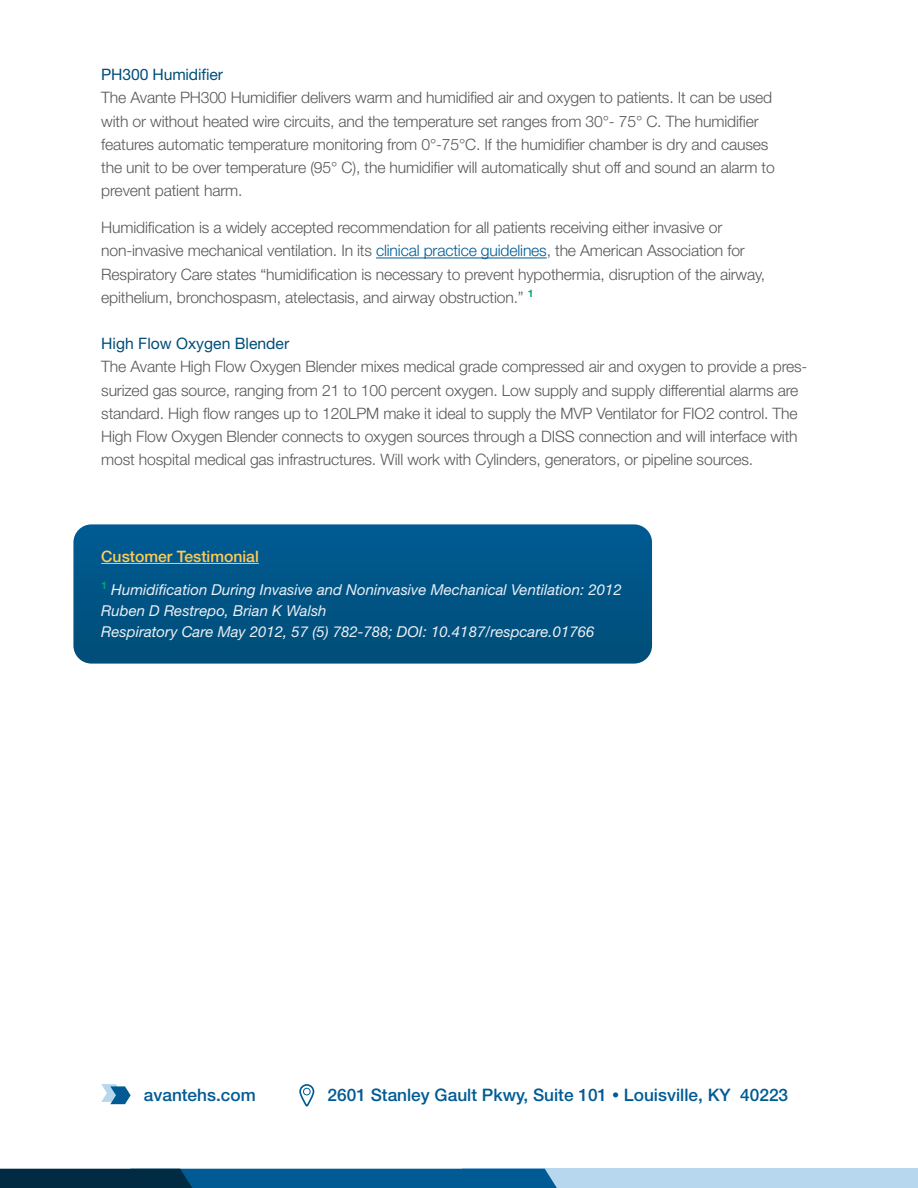
<style>
.page{position:relative;width:918px;height:1188px;background:#fff}
.page>*{position:absolute;margin:0;border:0;box-sizing:border-box;transform-origin:0 0}
.t1{font:500 17.25px "Helvetica Neue LT Std";color:#005b94}
.t2{font:300 15.75px/23.2px "Helvetica Neue LT Std";letter-spacing:-.01em;color:#58585a}
.t3{font:15.75px "Helvetica Neue LT Std";color:#004e79}
.t4{font:500 15.75px "Helvetica Neue LT Std";color:#ffcb53}
.t5{font:italic 15px/21px "Helvetica Neue LT Std";color:#eceff5}
.s1{color:#005b94}
.s2{font-size:14.25px}
</style>
<div class="page">
<div style="left:463px;top:1169px;width:455px;height:19px;background:#b7d7ef"></div>
<svg style="left:0;top:1169px;width:557px;height:19px;background:#024c79"></svg>
<svg style="left:73px;top:524px;width:579px;height:140px;background:#025586"></svg>
<hr style="left:101px;top:563px;width:158px;height:1px;background:#ffcb53">
<svg style="left:101px;top:1084px;width:30px;height:20px"></svg>
<hr style="left:376px;top:258px;width:171px;height:1px;background:#005b94">
<svg style="left:299px;top:1084px;width:16px;height:23px"></svg>
<p class="t3" style="left:101px;top:65px;width:123px">PH300 Humidifier</p>
<p class="t2" style="left:101px;top:86px;width:675px">The Avante PH300 Humidifier delivers warm and humidified air and oxygen to patients. It can be used with or without heated wire circuits, and the temperature set ranges from 30°- 75° C. The humidifier features automatic temperature monitoring from 0°-75°C. If the humidifier chamber is dry and causes the unit to be over temperature (95° C), the humidifier will automatically shut off and sound an alarm to prevent patient harm.</p>
<p class="t2" style="left:101px;top:216px;width:665px">Humidification is a widely accepted recommendation for all patients receiving either invasive or non-invasive mechanical ventilation. In its <span class="s1">clinical practice guidelines</span>, the American Association for Respiratory Care states “humidification is necessary to prevent hypothermia, disruption of the airway, epithelium, bronchospasm, atelectasis, and airway obstruction.” <sup>1</sup></p>
<p class="t3" style="left:101px;top:334px;width:190px">High Flow Oxygen Blender</p>
<p class="t2" style="left:101px;top:355px;width:708px">The Avante High Flow Oxygen Blender mixes medical grade compressed air and oxygen to provide a pres&shy;surized gas source, ranging from 21 to 100 percent oxygen. Low supply and supply differential alarms are standard. High flow ranges up to 120LPM make it ideal to supply the MVP Ventilator for FIO2 control. The High Flow Oxygen Blender connects to oxygen sources through a DISS connection and will interface with most hospital medical gas infrastructures. Will work with Cylinders, generators, or pipeline sources.</p>
<p class="t4" style="left:101px;top:547px;width:159px">Customer Testimonial</p>
<p class="t5" style="left:101px;top:579px;width:522px"><sup>1</sup> Humidification During Invasive and Noninvasive Mechanical Ventilation: 2012<br>Ruben D Restrepo, Brian K Walsh<br>Respiratory Care May 2012, 57 (5) 782-788; DOI: 10.4187/respcare.01766</p>
<p class="t1" style="left:144px;top:1085px;width:113px">avantehs.com</p>
<p class="t1" style="left:328px;top:1085px;width:462px">2601 Stanley Gault Pkwy, Suite 101 <span class="s2">•</span> Louisville, KY 40223</p>
</div>
